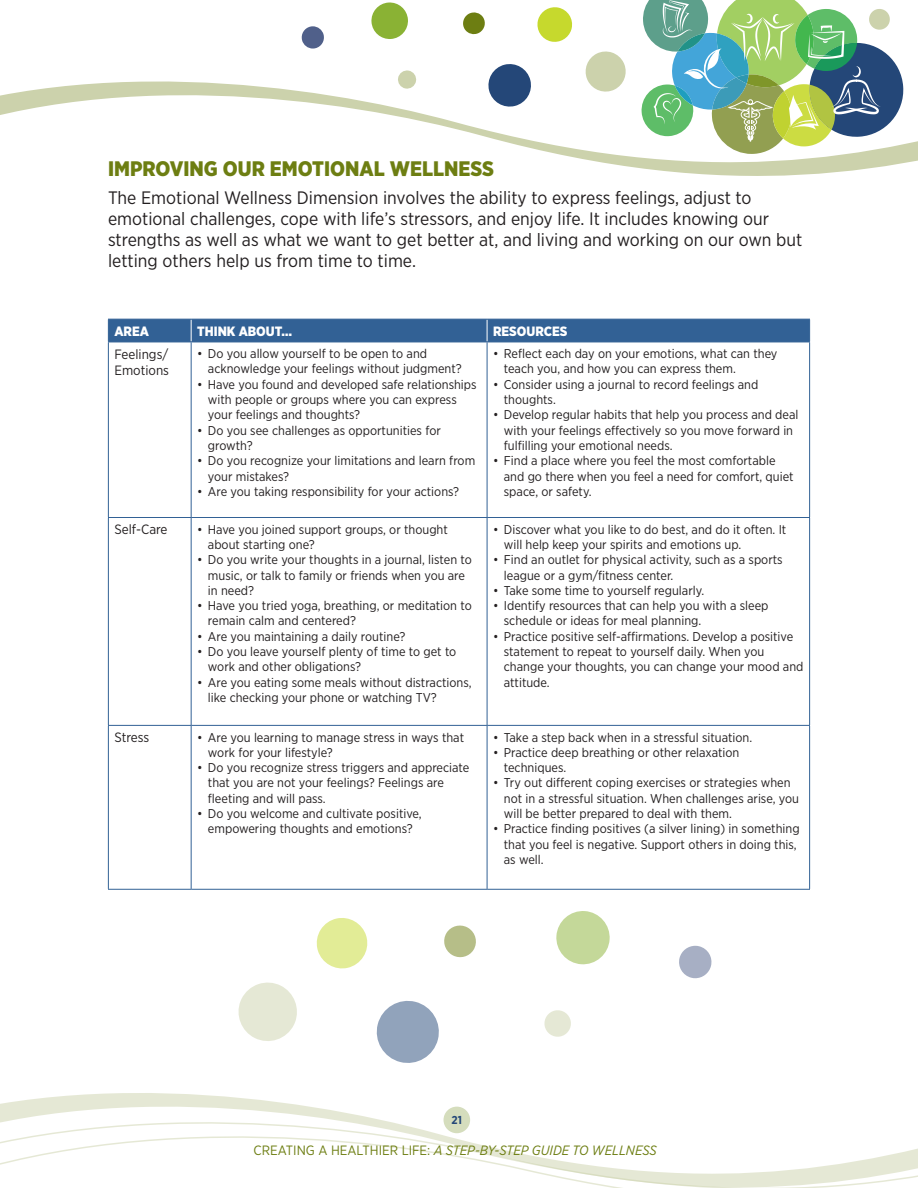
<style>
.page{position:relative;width:918px;height:1188px;background:#fff}
.page>*{position:absolute;margin:0;border:0;box-sizing:border-box;transform-origin:0 0}
.t1{font:900 21px "Gotham Narrow";color:#6d7e12}
.t2{font:18px/21px "Gotham Narrow";color:#231f20}
.t3{font:italic 13.5px "Gotham Narrow";color:#6d7e12}
.t4{font:13.5px/16.2px "Gotham Narrow";color:#231f20}
.t5{font:900 13.5px "Gotham Narrow";color:#fff}
.t6{font:12.75px/15.3px "Gotham Narrow";color:#231f20}
.t7{font:700 11.55px "Gotham Narrow";color:#244778}
.s1{font-style:normal}
</style>
<div class="page">
<svg style="left:301px;top:26px;width:23px;height:23px"></svg>
<svg style="left:463px;top:12px;width:22px;height:23px"></svg>
<svg style="left:537px;top:7px;width:35px;height:35px"></svg>
<svg style="left:596px;top:51px;width:19px;height:3px"></svg>
<svg style="left:371px;top:2px;width:37px;height:37px"></svg>
<svg style="left:0;top:54px;width:918px;height:122px"></svg>
<svg style="left:0;top:1093px;width:918px;height:95px"></svg>
<div style="left:444px;top:1107px;width:26px;height:26px;background:#d5ddbd;border-radius:50%"></div>
<svg style="left:641px;top:0;width:264px;height:154px"></svg>
<hr style="left:108px;top:342px;width:1px;height:175px;background:#326195">
<hr style="left:191px;top:342px;width:1px;height:175px;background:#326195">
<hr style="left:487px;top:342px;width:1px;height:175px;background:#326195">
<hr style="left:809px;top:342px;width:1px;height:175px;background:#326195">
<hr style="left:108px;top:517px;width:83px;height:1px;background:#326195">
<hr style="left:108px;top:518px;width:1px;height:207px;background:#326195">
<hr style="left:191px;top:517px;width:296px;height:1px;background:#326195">
<hr style="left:191px;top:518px;width:1px;height:207px;background:#326195">
<hr style="left:487px;top:517px;width:323px;height:1px;background:#326195">
<hr style="left:487px;top:518px;width:1px;height:207px;background:#326195">
<hr style="left:809px;top:518px;width:1px;height:207px;background:#326195">
<hr style="left:108px;top:726px;width:1px;height:163px;background:#326195">
<hr style="left:191px;top:726px;width:1px;height:163px;background:#326195">
<hr style="left:487px;top:726px;width:1px;height:163px;background:#326195">
<hr style="left:809px;top:726px;width:1px;height:163px;background:#326195">
<hr style="left:108px;top:889px;width:83px;height:1px;background:#326195">
<hr style="left:191px;top:889px;width:296px;height:1px;background:#326195">
<hr style="left:487px;top:889px;width:323px;height:1px;background:#326195">
<hr style="left:108px;top:725px;width:83px;height:1px;background:#326195">
<hr style="left:191px;top:725px;width:296px;height:1px;background:#326195">
<hr style="left:487px;top:725px;width:323px;height:1px;background:#326195">
<div style="left:108px;top:319px;width:702px;height:23px;background:#326195"></div>
<hr style="left:108px;top:342px;width:83px;height:1px;background:#326195">
<hr style="left:191px;top:342px;width:296px;height:1px;background:#326195">
<hr style="left:487px;top:342px;width:323px;height:1px;background:#326195">
<svg style="left:679px;top:946px;width:33px;height:32px"></svg>
<svg style="left:376px;top:1000px;width:63px;height:63px"></svg>
<svg style="left:444px;top:925px;width:32px;height:33px"></svg>
<svg style="left:316px;top:918px;width:52px;height:51px"></svg>
<svg style="left:238px;top:982px;width:59px;height:59px"></svg>
<svg style="left:544px;top:1010px;width:27px;height:27px"></svg>
<svg style="left:556px;top:911px;width:54px;height:54px"></svg>
<h2 class="t1" style="left:108px;top:155px;width:388px">IMPROVING OUR EMOTIONAL WELLNESS</h2>
<p class="t2" style="left:108px;top:186px;width:696px">The Emotional Wellness Dimension involves the ability to express feelings, adjust to emotional challenges, cope with life’s stressors, and enjoy life. It includes knowing our strengths as well as what we want to get better at, and living and working on our own but letting others help us from time to time.</p>
<p class="t5" style="left:114px;top:322px;width:36px">AREA</p>
<p class="t5" style="left:197px;top:322px;width:96px">THINK ABOUT…</p>
<p class="t5" style="left:493px;top:322px;width:76px">RESOURCES</p>
<p class="t4" style="left:114px;top:346px;width:56px">Feelings/<br>Emotions</p>
<p class="t6" style="left:208px;top:346px;width:255px;text-indent:-11px">• Do you allow yourself to be open to and acknowledge your feelings without judgment?</p>
<p class="t6" style="left:208px;top:376px;width:270px;text-indent:-11px">• Have you found and developed safe relationships with people or groups where you can express your feelings and thoughts?</p>
<p class="t6" style="left:208px;top:422px;width:234px;text-indent:-11px">• Do you see challenges as opportunities for growth?</p>
<p class="t6" style="left:208px;top:453px;width:269px;text-indent:-11px">• Do you recognize your limitations and learn from your mistakes?</p>
<p class="t6" style="left:197px;top:483px;width:264px">• Are you taking responsibility for your actions?</p>
<p class="t6" style="left:504px;top:346px;width:275px;text-indent:-11px">• Reflect each day on your emotions, what can they teach you, and how you can express them.</p>
<p class="t6" style="left:504px;top:376px;width:256px;text-indent:-11px">• Consider using a journal to record feelings and thoughts.</p>
<p class="t6" style="left:504px;top:407px;width:296px;text-indent:-11px">• Develop regular habits that help you process and deal with your feelings effectively so you move forward in fulfilling your emotional needs.</p>
<p class="t6" style="left:504px;top:453px;width:291px;text-indent:-11px">• Find a place where you feel the most comfortable and go there when you feel a need for comfort, quiet space, or safety.</p>
<p class="t4" style="left:114px;top:521px;width:55px">Self-Care</p>
<p class="t6" style="left:208px;top:521px;width:241px;text-indent:-11px">• Have you joined support groups, or thought about starting one?</p>
<p class="t6" style="left:208px;top:552px;width:265px;text-indent:-11px">• Do you write your thoughts in a journal, listen to music, or talk to family or friends when you are in need?</p>
<p class="t6" style="left:208px;top:598px;width:265px;text-indent:-11px">• Have you tried yoga, breathing, or meditation to remain calm and centered?</p>
<p class="t6" style="left:197px;top:628px;width:210px">• Are you maintaining a daily routine?</p>
<p class="t6" style="left:208px;top:644px;width:250px;text-indent:-11px">• Do you leave yourself plenty of time to get to work and other obligations?</p>
<p class="t6" style="left:208px;top:674px;width:265px;text-indent:-11px">• Are you eating some meals without distractions, like checking your phone or watching TV?</p>
<p class="t4" style="left:114px;top:729px;width:36px">Stress</p>
<p class="t6" style="left:208px;top:729px;width:258px;text-indent:-11px">• Are you learning to manage stress in ways that work for your lifestyle?</p>
<p class="t6" style="left:208px;top:760px;width:263px;text-indent:-11px">• Do you recognize stress triggers and appreciate that you are not your feelings? Feelings are fleeting and will pass.</p>
<p class="t6" style="left:197px;top:806px;width:226px;text-align:center">• Do you welcome and cultivate positive, empowering thoughts and emotions?</p>
<p class="t6" style="left:504px;top:521px;width:284px;text-indent:-11px">• Discover what you like to do best, and do it often. It will help keep your spirits and emotions up.</p>
<p class="t6" style="left:504px;top:552px;width:280px;text-indent:-11px">• Find an outlet for physical activity, such as a sports league or a gym/fitness center.</p>
<p class="t6" style="left:493px;top:583px;width:213px">• Take some time to yourself regularly.</p>
<p class="t6" style="left:504px;top:598px;width:266px;text-indent:-11px">• Identify resources that can help you with a sleep schedule or ideas for meal planning.</p>
<p class="t6" style="left:504px;top:628px;width:301px;text-indent:-11px">• Practice positive self-affirmations. Develop a positive statement to repeat to yourself daily. When you change your thoughts, you can change your mood and attitude.</p>
<p class="t6" style="left:493px;top:729px;width:261px">• Take a step back when in a stressful situation.</p>
<p class="t6" style="left:504px;top:744px;width:237px;text-indent:-11px">• Practice deep breathing or other relaxation techniques.</p>
<p class="t6" style="left:504px;top:775px;width:297px;text-indent:-11px">• Try out different coping exercises or strategies when not in a stressful situation. When challenges arise, you will be better prepared to deal with them.</p>
<p class="t6" style="left:504px;top:821px;width:297px;text-indent:-11px">• Practice finding positives (a silver lining) in something that you feel is negative. Support others in doing this, as well.</p>
<p class="t7" style="left:452px;top:1113px;width:12px">21</p>
<p class="t3" style="left:254px;top:1142px;width:405px"><span class="s1">CREATING A HEALTHIER LIFE:</span> A STEP-BY-STEP GUIDE TO WELLNESS</p>
</div>
